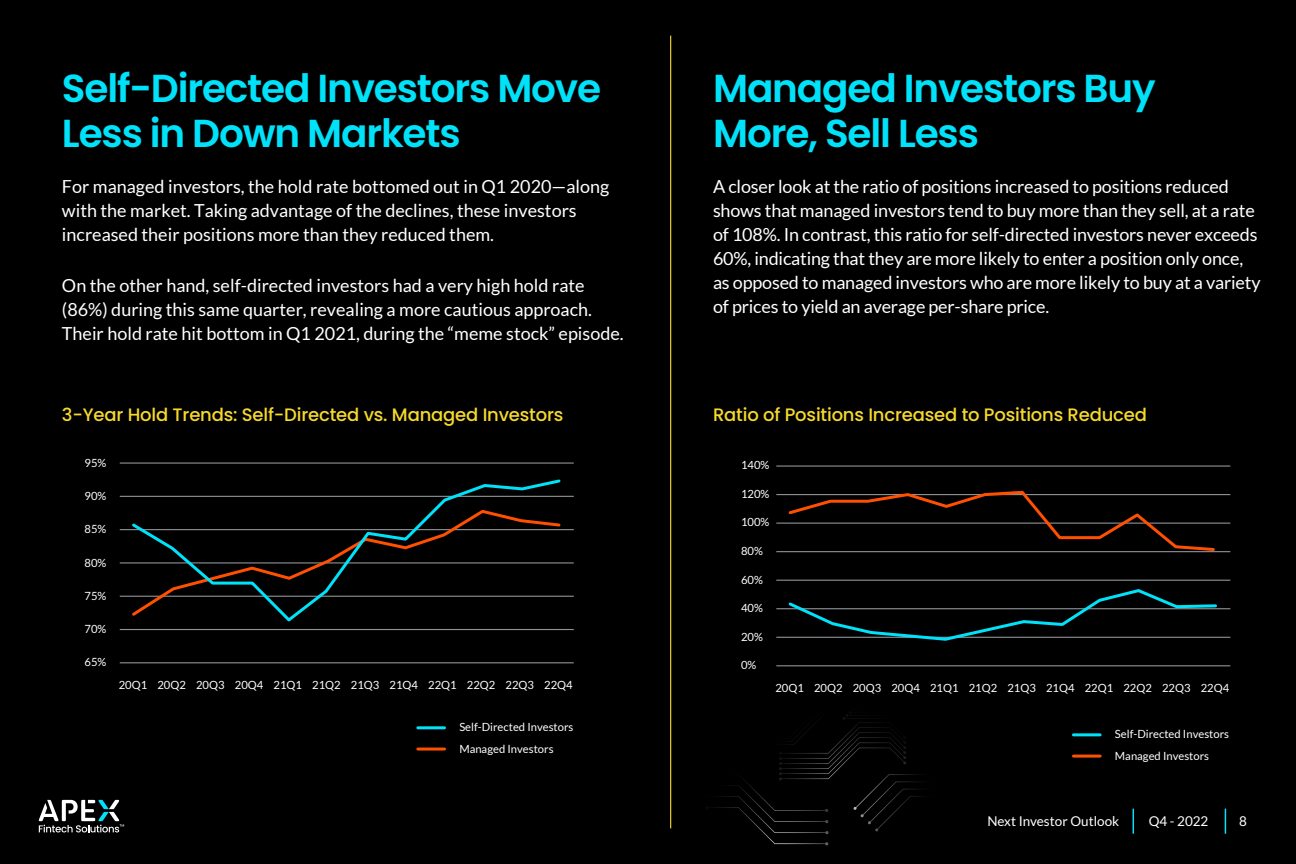
<style>
.page{position:relative;width:1296px;height:864px;background:#000}
.page>*{position:absolute;margin:0;border:0;box-sizing:border-box;transform-origin:0 0}
.t1{font:600 39px/45px "Poppins";letter-spacing:-.03em;color:#00e2f9}
.t2{font:18px/24px "Lato";letter-spacing:-.01em;color:#fff}
.t3{font:500 18px "Poppins";letter-spacing:-.01em;color:#f7d92b}
.t4{font:13.5px "Lato";color:#fff}
.t5{font:11.25px/22px "Lato";color:#fff}
</style>
<div class="page">
<svg style="left:39px;top:800px;width:85px;height:32px"></svg>
<svg style="left:1133px;top:809px;width:1px;height:24px"></svg>
<svg style="left:1225px;top:809px;width:1px;height:24px"></svg>
<hr style="left:670px;top:36px;width:1px;height:792px;background:#f7d92b">
<svg style="left:715px;top:714px;width:207px;height:132px"></svg>
<hr style="left:120px;top:662px;width:454px;height:1px;background:#edf5fa">
<hr style="left:120px;top:629px;width:454px;height:1px;background:#edf5fa">
<hr style="left:120px;top:596px;width:454px;height:1px;background:#edf5fa">
<hr style="left:120px;top:562px;width:454px;height:1px;background:#edf5fa">
<hr style="left:120px;top:529px;width:454px;height:1px;background:#edf5fa">
<hr style="left:120px;top:496px;width:454px;height:1px;background:#edf5fa">
<hr style="left:120px;top:462px;width:454px;height:2px;background:#edf5fa">
<svg style="left:129px;top:479px;width:434px;height:143px"></svg>
<hr style="left:418px;top:726px;width:27px;height:3px;background:#00e2f9">
<hr style="left:418px;top:748px;width:27px;height:3px;background:#ff4f00">
<hr style="left:776px;top:665px;width:454px;height:1px;background:#edf5fa">
<hr style="left:776px;top:637px;width:454px;height:1px;background:#edf5fa">
<hr style="left:776px;top:608px;width:454px;height:1px;background:#edf5fa">
<hr style="left:776px;top:580px;width:454px;height:1px;background:#edf5fa">
<hr style="left:776px;top:551px;width:454px;height:1px;background:#edf5fa">
<hr style="left:776px;top:523px;width:454px;height:1px;background:#edf5fa">
<hr style="left:776px;top:465px;width:454px;height:2px;background:#edf5fa">
<hr style="left:776px;top:494px;width:454px;height:1px;background:#edf5fa">
<svg style="left:786px;top:589px;width:433px;height:52px"></svg>
<svg style="left:786px;top:490px;width:431px;height:63px"></svg>
<hr style="left:1073px;top:733px;width:27px;height:3px;background:#00e2f9">
<hr style="left:1073px;top:755px;width:27px;height:3px;background:#ff4f00">
<h1 class="t1" style="left:62px;top:66px;width:541px">Self-Directed Investors Move<br>Less in Down Markets</h1>
<p class="t2" style="left:62px;top:175px;width:549px">For managed investors, the hold rate bottomed out in Q1 2020—along with the market. Taking advantage of the declines, these investors increased their positions more than they reduced them.</p>
<p class="t2" style="left:62px;top:274px;width:563px">On the other hand, self-directed investors had a very high hold rate (86%) during this same quarter, revealing a more cautious approach.<br>Their hold rate hit bottom in Q1 2021, during the “meme stock” episode.</p>
<p class="t3" style="left:62px;top:404px;width:503px">3-Year Hold Trends: Self-Directed vs. Managed Investors</p>
<p class="t5" style="left:84px;top:452px;width:23px">95%</p>
<p class="t5" style="left:84px;top:485px;width:23px">90%</p>
<p class="t5" style="left:84px;top:518px;width:23px">85%</p>
<p class="t5" style="left:84px;top:551px;width:23px">80%</p>
<p class="t5" style="left:84px;top:584px;width:23px">75%</p>
<p class="t5" style="left:84px;top:618px;width:23px">70%</p>
<p class="t5" style="left:84px;top:651px;width:23px">65%</p>
<p class="t5" style="left:119px;top:674px;width:30px">20Q1</p>
<p class="t5" style="left:157px;top:674px;width:417px">20Q2 20Q3 20Q4 21Q1 21Q2 21Q3 21Q4 22Q1 22Q2 22Q3 22Q4</p>
<p class="t5" style="left:459px;top:716px;width:116px">Self-Directed Investors<br>Managed Investors</p>
<h1 class="t1" style="left:713px;top:66px;width:444px">Managed Investors Buy<br>More, Sell Less</h1>
<p class="t2" style="left:713px;top:175px;width:549px">A closer look at the ratio of positions increased to positions reduced shows that managed investors tend to buy more than they sell, at a rate of 108%. In contrast, this ratio for self-directed investors never exceeds 60%, indicating that they are more likely to enter a position only once, as opposed to managed investors who are more likely to buy at a variety of prices to yield an average per-share price.</p>
<p class="t3" style="left:713px;top:404px;width:436px">Ratio of Positions Increased to Positions Reduced</p>
<p class="t5" style="left:741px;top:454px;width:30px">140%</p>
<p class="t5" style="left:741px;top:483px;width:30px">120%</p>
<p class="t5" style="left:741px;top:511px;width:30px">100%</p>
<p class="t5" style="left:741px;top:540px;width:23px">80%</p>
<p class="t5" style="left:741px;top:568px;width:23px">60%</p>
<p class="t5" style="left:741px;top:597px;width:23px">40%</p>
<p class="t5" style="left:741px;top:625px;width:23px">20%</p>
<p class="t5" style="left:741px;top:654px;width:17px">0%</p>
<p class="t5" style="left:775px;top:677px;width:30px">20Q1</p>
<p class="t5" style="left:814px;top:677px;width:417px">20Q2 20Q3 20Q4 21Q1 21Q2 21Q3 21Q4 22Q1 22Q2 22Q3 22Q4</p>
<p class="t5" style="left:1115px;top:723px;width:116px">Self-Directed Investors<br>Managed Investors</p>
<p class="t4" style="left:987px;top:814px;width:133px">Next Investor Outlook</p>
<p class="t4" style="left:1149px;top:814px;width:61px">Q4 - 2022</p>
<p class="t4" style="left:1239px;top:814px;width:9px">8</p>
</div>
